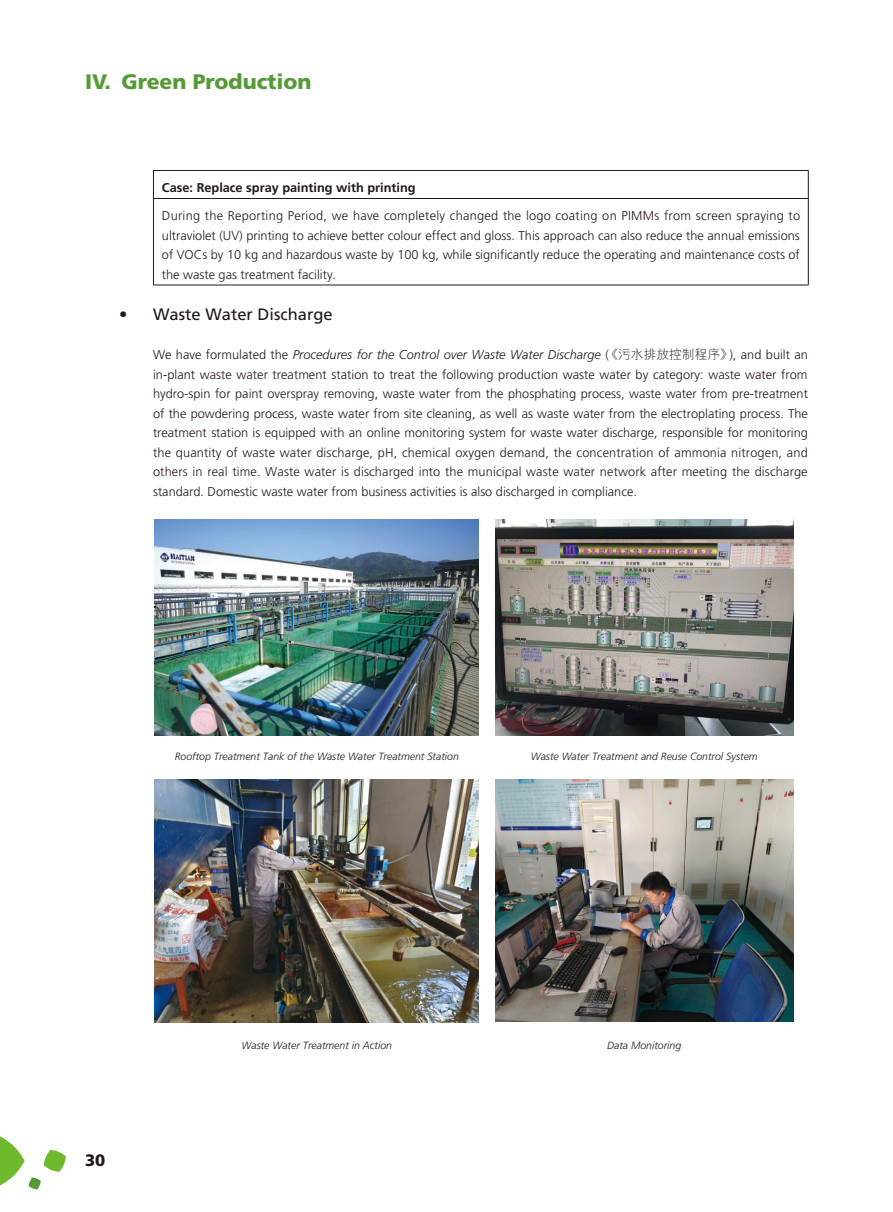
<style>
.page{position:relative;width:893px;height:1212px;background:#fff}
.page>*{position:absolute;margin:0;border:0;box-sizing:border-box;transform-origin:0 0}
.t1{font:900 21px "Frutiger LT Std";color:#559b35}
.t2{font:16.5px "Frutiger LT Std";color:#231916}
.t3{font:900 16.5px "Frutiger LT Std";color:#231916}
.t4{font:300 12.75px/19.5px "Frutiger LT Std";color:#231916;text-align:justify}
.t5{font:700 12.75px "Frutiger LT Std";color:#231916}
.t6{font:italic 300 10.5px "Frutiger LT Std";color:#231916}
.s1{font-style:italic}
.s2{font-family:"M Hei HK"}
</style>
<div class="page">
<svg style="left:0;top:1136px;width:66px;height:53px"></svg>
<hr style="left:153px;top:170px;width:656px;height:1px;background:#231916">
<svg style="left:153px;top:171px;width:1px;height:27px"></svg>
<svg style="left:808px;top:171px;width:1px;height:27px"></svg>
<hr style="left:153px;top:198px;width:656px;height:1px;background:#231916">
<hr style="left:153px;top:199px;width:1px;height:86px;background:#231916">
<hr style="left:808px;top:199px;width:1px;height:86px;background:#231916">
<hr style="left:153px;top:285px;width:656px;height:1px;background:#231916">
<img style="left:155px;top:520px;width:324px;height:216px">
<img style="left:495px;top:520px;width:298px;height:215px">
<img style="left:155px;top:780px;width:324px;height:243px">
<img style="left:495px;top:780px;width:298px;height:242px">
<h1 class="t1" style="left:85px;top:69px;width:228px">IV. Green Production</h1>
<p class="t5" style="left:162px;top:180px;width:255px">Case: Replace spray painting with printing</p>
<p class="t4" style="left:162px;top:206px;width:640px">During the Reporting Period, we have completely changed the logo coating on PIMMs from screen spraying to ultraviolet (UV) printing to achieve better colour effect and gloss. This approach can also reduce the annual emissions of VOCs by 10 kg and hazardous waste by 100 kg, while significantly reduce the operating and maintenance costs of the waste gas treatment facility.</p>
<p class="t2" style="left:119px;top:305px;width:215px">• Waste Water Discharge</p>
<p class="t4" style="left:153px;top:345px;width:656px">We have formulated the <span class="s1">Procedures for the Control over Waste Water Discharge</span> (<span class="s2">《污水排放控制程序》</span>), and built an in-plant waste water treatment station to treat the following production waste water by category: waste water from hydro-spin for paint overspray removing, waste water from the phosphating process, waste water from pre-treatment of the powdering process, waste water from site cleaning, as well as waste water from the electroplating process. The treatment station is equipped with an online monitoring system for waste water discharge, responsible for monitoring the quantity of waste water discharge, pH, chemical oxygen demand, the concentration of ammonia nitrogen, and others in real time. Waste water is discharged into the municipal waste water network after meeting the discharge standard. Domestic waste water from business activities is also discharged in compliance.</p>
<p class="t6" style="left:175px;top:750px;width:286px">Rooftop Treatment Tank of the Waste Water Treatment Station</p>
<p class="t6" style="left:531px;top:750px;width:228px">Waste Water Treatment and Reuse Control System</p>
<p class="t3" style="left:85px;top:1150px;width:22px">30</p>
<p class="t6" style="left:242px;top:1039px;width:152px">Waste Water Treatment in Action</p>
<p class="t6" style="left:607px;top:1039px;width:76px">Data Monitoring</p>
</div>
